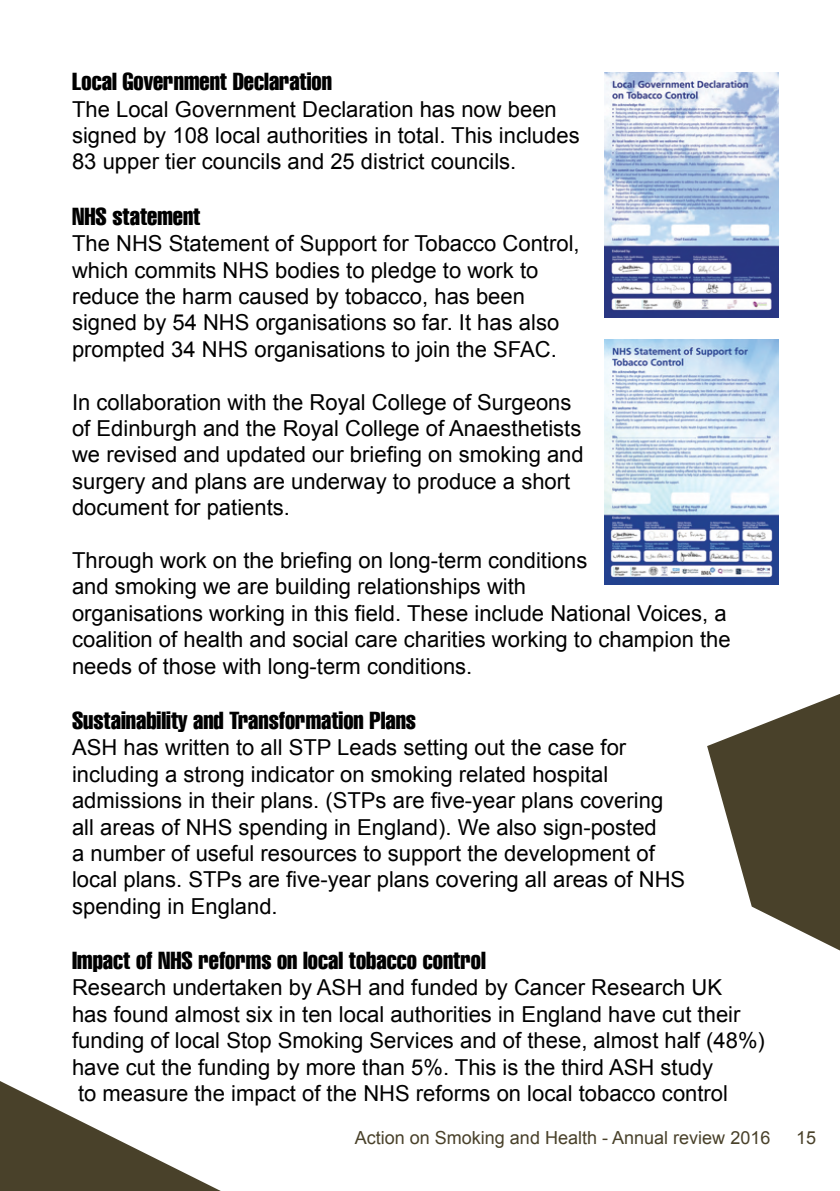
<style>
.page{position:relative;width:840px;height:1191px;background:#fff}
.page>*{position:absolute;margin:0;border:0;box-sizing:border-box;transform-origin:0 0}
.t1{font:extra-condensed 24px "Swiss 911 BT";color:#000}
.t2{font:22px/26.4px "Arial";color:#000}
.t3{font:18px "Arial";color:#49412a}
</style>
<div class="page">
<img style="left:604px;top:339px;width:174px;height:245px">
<img style="left:604px;top:72px;width:173px;height:246px">
<svg style="left:707px;top:694px;width:132px;height:256px"></svg>
<svg style="left:0;top:1081px;width:221px;height:110px"></svg>
<p class="t1" style="left:72px;top:68px;width:261px">Local Government Declaration</p>
<p class="t2" style="left:72px;top:96px;width:509px">The Local Government Declaration has now been signed by 108 local authorities in total. This includes<br>83 upper tier councils and 25 district councils.</p>
<p class="t1" style="left:72px;top:202px;width:130px">NHS statement</p>
<p class="t2" style="left:72px;top:230px;width:509px">The NHS Statement of Support for Tobacco Control, which commits NHS bodies to pledge to work to reduce the harm caused by tobacco, has been signed by 54 NHS organisations so far. It has also prompted 34 NHS organisations to join the SFAC.</p>
<p class="t2" style="left:72px;top:389px;width:513px">In collaboration with the Royal College of Surgeons of Edinburgh and the Royal College of Anaesthetists we revised and updated our briefing on smoking and surgery and plans are underway to produce a short document for patients.</p>
<p class="t2" style="left:72px;top:547px;width:659px">Through work on the briefing on long-term conditions<br>and smoking we are building relationships with<br>organisations working in this field. These include National Voices, a coalition of health and social care charities working to champion the needs of those with long-term conditions.</p>
<p class="t1" style="left:72px;top:706px;width:345px">Sustainability and Transformation Plans</p>
<p class="t2" style="left:72px;top:734px;width:614px">ASH has written to all STP Leads setting out the case for including a strong indicator on smoking related hospital admissions in their plans. (STPs are five-year plans covering all areas of NHS spending in England). We also sign-posted<br>a number of useful resources to support the development of local plans. STPs are five-year plans covering all areas of NHS spending in England.</p>
<p class="t1" style="left:72px;top:946px;width:415px">Impact of NHS reforms on local tobacco control</p>
<p class="t2" style="left:72px;top:974px;width:694px">Research undertaken by ASH and funded by Cancer Research UK<br>has found almost six in ten local authorities in England have cut their funding of local Stop Smoking Services and of these, almost half (48%) have cut the funding by more than 5%. This is the third ASH study<br>to measure the impact of the NHS reforms on local tobacco control</p>
<p class="t3" style="left:354px;top:1125px;width:417px">Action on Smoking and Health - Annual review 2016</p>
<p class="t3" style="left:795px;top:1125px;width:22px">15</p>
</div>
